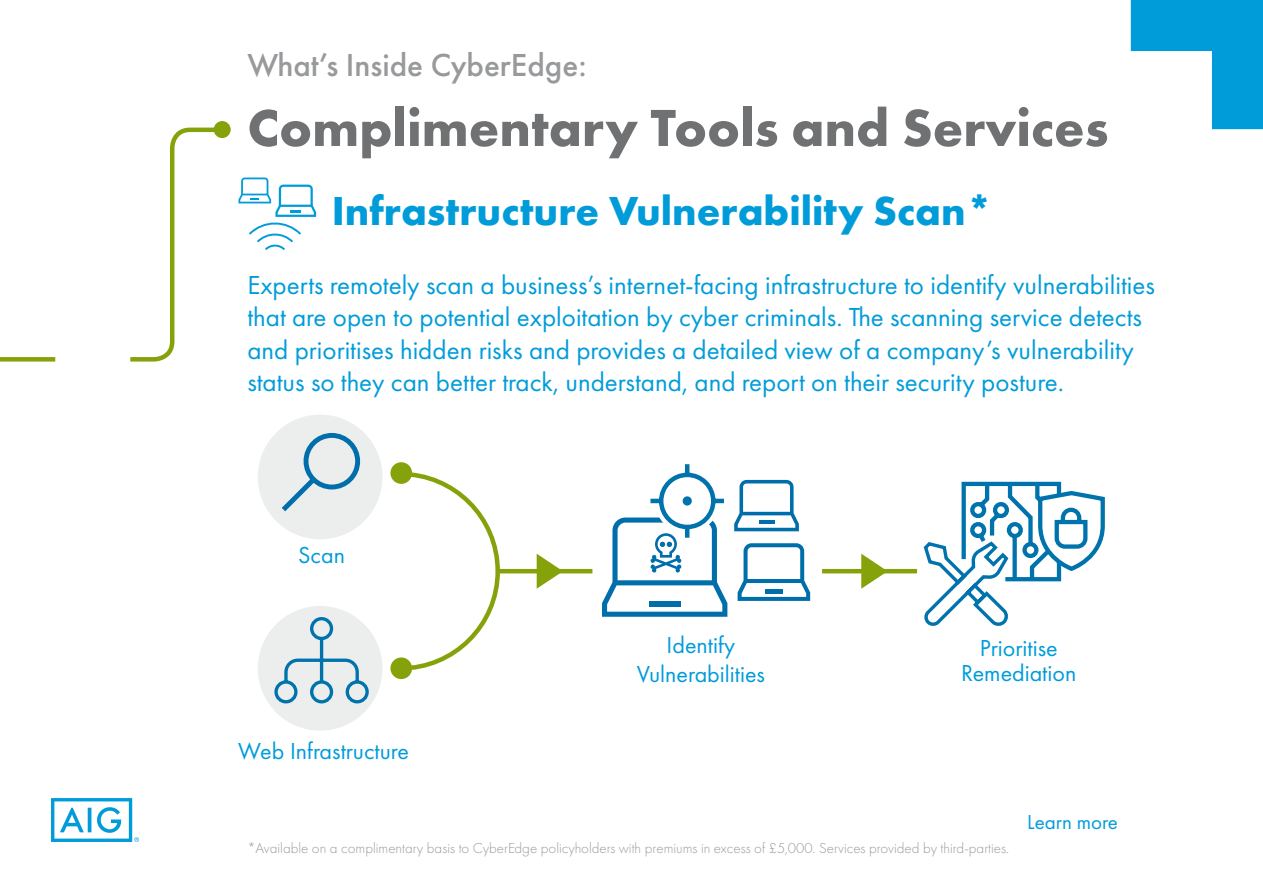
<style>
.page{position:relative;width:1263px;height:893px;background:#fff}
.page>*{position:absolute;margin:0;border:0;box-sizing:border-box;transform-origin:0 0}
.t1{font:700 54px "Futura PT";color:#707172}
.t2{font:700 42px "Futura PT";color:#009cda}
.t3{font:500 33px "Futura PT";color:#98999b}
.t4{font:27px/32.4px "Futura PT";color:#009cda}
.t5{font:24px/28.8px "Futura PT";color:#009cda;text-align:center}
.t6{font:21px "Futura PT";color:#009cda}
.t7{font:300 15px "Futura PT";color:#9a9b9d}
</style>
<div class="page">
<svg style="left:51px;top:798px;width:88px;height:44px"></svg>
<svg style="left:1131px;top:0;width:132px;height:129px"></svg>
<svg style="left:238px;top:178px;width:78px;height:72px"></svg>
<svg style="left:738px;top:543px;width:72px;height:58px"></svg>
<hr style="left:765px;top:590px;width:18px;height:4px;background:#006eab">
<svg style="left:734px;top:480px;width:65px;height:51px"></svg>
<hr style="left:758px;top:521px;width:16px;height:3px;background:#006eab">
<svg style="left:923px;top:481px;width:182px;height:145px"></svg>
<div style="left:258px;top:415px;width:124px;height:124px;background:#eceded;border-radius:50%"></div>
<div style="left:258px;top:606px;width:124px;height:125px;background:#eceded;border-radius:50%"></div>
<svg style="left:281px;top:430px;width:82px;height:82px"></svg>
<svg style="left:274px;top:616px;width:96px;height:88px"></svg>
<hr style="left:497px;top:569px;width:95px;height:4px;background:#86a20b">
<hr style="left:822px;top:569px;width:95px;height:4px;background:#86a20b">
<svg style="left:397px;top:472px;width:105px;height:201px"></svg>
<svg style="left:537px;top:554px;width:26px;height:35px"></svg>
<svg style="left:861px;top:554px;width:27px;height:35px"></svg>
<div style="left:390px;top:657px;width:22px;height:22px;background:#86a20b;border-radius:50%"></div>
<div style="left:390px;top:462px;width:22px;height:22px;background:#86a20b;border-radius:50%"></div>
<svg style="left:602px;top:464px;width:126px;height:153px"></svg>
<div style="left:683px;top:496px;width:9px;height:10px;background:#0073ad;border-radius:50%"></div>
<svg style="left:214px;top:121px;width:17px;height:17px"></svg>
<svg style="left:130px;top:125px;width:97px;height:237px"></svg>
<div style="left:0;top:357px;width:55px;height:5px;background:#86a20b"></div>
<p class="t3" style="left:247px;top:45px;width:341px">What’s Inside CyberEdge:</p>
<h1 class="t1" style="left:247px;top:93px;width:863px">Complimentary Tools and Services</h1>
<h2 class="t2" style="left:332px;top:184px;width:663px">Infrastructure Vulnerability Scan*</h2>
<p class="t4" style="left:247px;top:268px;width:909px">Experts remotely scan a business’s internet-facing infrastructure to identify vulnerabilities that are open to potential exploitation by cyber criminals. The scanning service detects and prioritises hidden risks and provides a detailed view of a company’s vulnerability status so they can better track, understand, and report on their security posture.</p>
<p class="t5" style="left:298px;top:541px;width:48px">Scan</p>
<p class="t5" style="left:238px;top:736px;width:172px">Web Infrastructure</p>
<p class="t5" style="left:637px;top:630px;width:130px">Identify<br>Vulnerabilities</p>
<p class="t5" style="left:961px;top:635px;width:117px;line-height:25.5px">Prioritise<br>Remediation</p>
<p class="t6" style="left:1027px;top:809px;width:92px">Learn more</p>
<p class="t7" style="left:247px;top:840px;width:763px">*Available on a complimentary basis to CyberEdge policyholders with premiums in excess of £5,000. Services provided by third-parties.</p>
</div>
